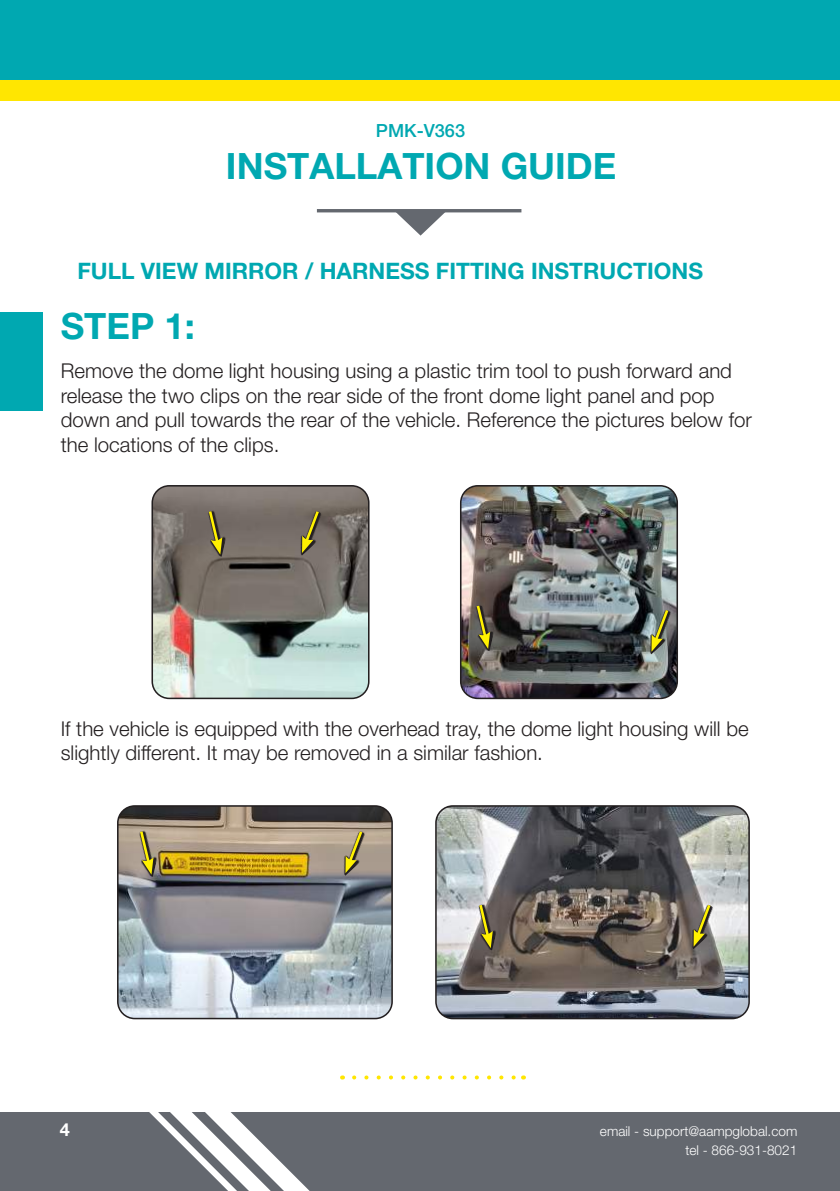
<style>
.page{position:relative;width:840px;height:1191px;background:#fff}
.page>*{position:absolute;margin:0;border:0;box-sizing:border-box;transform-origin:0 0}
.t1{font:700 36.4px "Helvetica Neue LT Pro";color:#00a8b1}
.t2{font:700 22.8px "Helvetica Neue LT Pro";color:#00a8b1}
.t3{font:300 20.4px/24.6px "Helvetica Neue LT Pro";color:#231f20}
.t4{font:500 18.2px "Helvetica Neue LT Pro";color:#00a8b1}
.t5{font:700 18px "Helvetica Neue LT Pro";color:#fff}
.t6{font:300 13.6px/18.2px "Helvetica Neue LT Pro";color:#fff;text-align:right}
</style>
<div class="page">
<div style="left:0;top:2px;width:839px;height:99px;background:#ffe601"></div>
<div style="left:0;top:0;width:839px;height:80px;background:#00a8b1"></div>
<div style="left:0;top:1111px;width:839px;height:80px;background:#64686f"></div>
<hr style="left:317px;top:209px;width:204px;height:3px;background:#64686f">
<svg style="left:394px;top:212px;width:52px;height:24px"></svg>
<svg style="left:89px;top:1075px;width:427px;height:116px"></svg>
<div style="left:0;top:312px;width:43px;height:98px;background:#00a8b1"></div>
<img style="left:154px;top:486px;width:214px;height:212px">
<div style="left:151px;top:485px;width:218px;height:214px;border:2px solid #231f20;border-radius:17px"></div>
<svg style="left:197px;top:508px;width:35px;height:48px;background:#797055"></svg>
<svg style="left:285px;top:508px;width:49px;height:47px;background:#786f59"></svg>
<img style="left:462px;top:486px;width:215px;height:212px">
<div style="left:459px;top:485px;width:218px;height:214px;border:2px solid #231f20;border-radius:17px"></div>
<svg style="left:465px;top:603px;width:34px;height:48px;background:#686045"></svg>
<svg style="left:634px;top:606px;width:44px;height:48px;background:#616656"></svg>
<img style="left:118px;top:806px;width:274px;height:212px">
<div style="left:117px;top:805px;width:275px;height:214px;border:2px solid #231f20;border-radius:17px"></div>
<svg style="left:128px;top:828px;width:35px;height:49px;background:#a59872"></svg>
<svg style="left:328px;top:828px;width:49px;height:47px;background:#a89a7c"></svg>
<img style="left:435px;top:806px;width:313px;height:212px">
<div style="left:435px;top:805px;width:314px;height:214px;border:2px solid #231f20;border-radius:17px"></div>
<svg style="left:467px;top:902px;width:35px;height:48px;background:#938c75"></svg>
<svg style="left:676px;top:901px;width:49px;height:48px;background:#96907d"></svg>
<p class="t4" style="left:376px;top:120px;width:91px">PMK-V363</p>
<h1 class="t1" style="left:226px;top:144px;width:392px">INSTALLATION GUIDE</h1>
<p class="t2" style="left:77px;top:256px;width:627px">FULL VIEW MIRROR / HARNESS FITTING INSTRUCTIONS</p>
<h1 class="t1" style="left:61px;top:303px;width:135px">STEP 1:</h1>
<p class="t3" style="left:61px;top:358px;width:692px">Remove the dome light housing using a plastic trim tool to push forward and release the two clips on the rear side of the front dome light panel and pop down and pull towards the rear of the vehicle. Reference the pictures below for the locations of the clips.</p>
<p class="t3" style="left:61px;top:716px;width:689px">If the vehicle is equipped with the overhead tray, the dome light housing will be slightly different. It may be removed in a similar fashion.</p>
<p class="t5" style="left:60px;top:1118px;width:12px">4</p>
<p class="t6" style="left:599px;top:1122px;width:199px">email - support@aampglobal.com tel - 866-931-8021</p>
</div>
